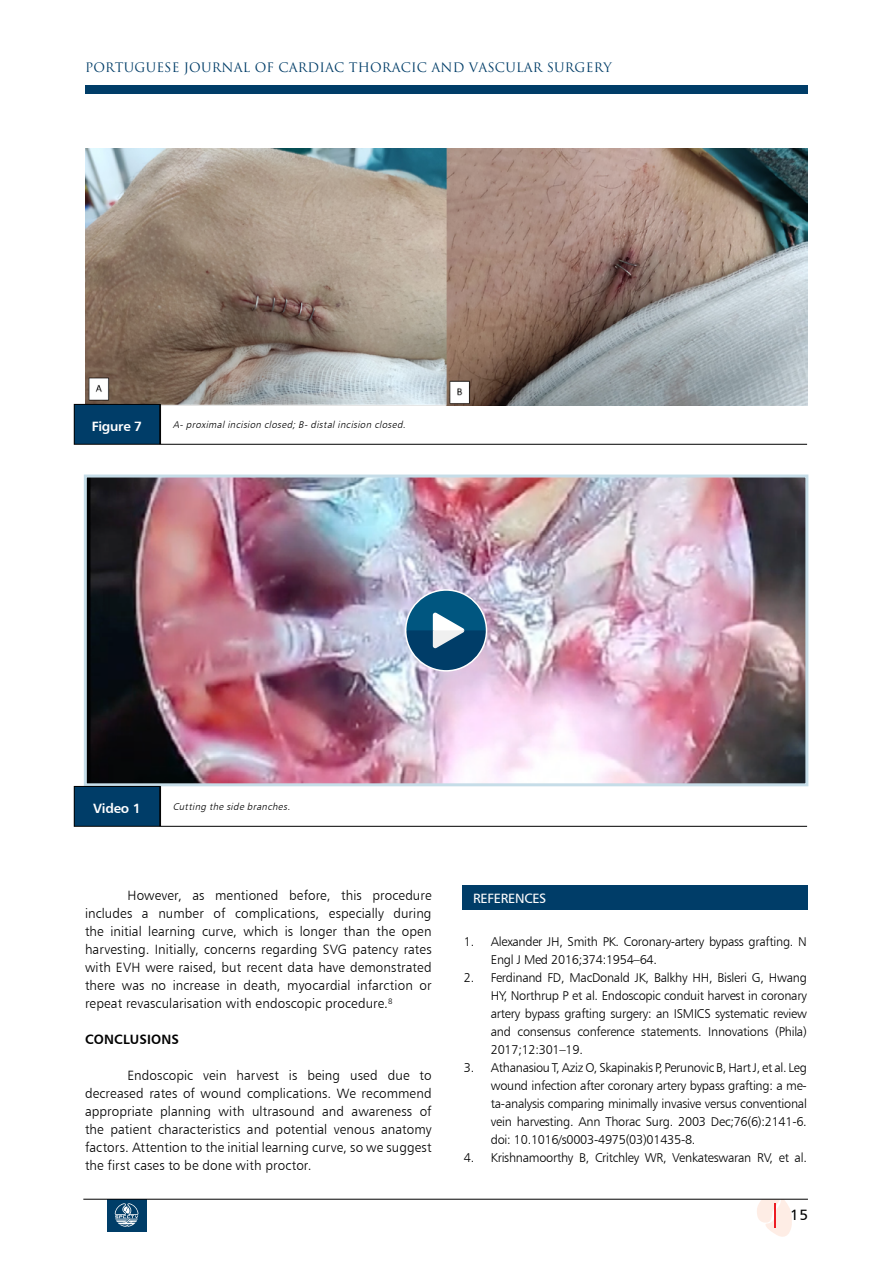
<style>
.page{position:relative;width:893px;height:1263px;background:#fff}
.page>*{position:absolute;margin:0;border:0;box-sizing:border-box;transform-origin:0 0}
.t1{font:15px "Humanist 777 BT Roman B";color:#000}
.t2{font:13.5px/18px "Humanist 777 BT Light B";letter-spacing:.01em;color:#000;text-align:justify}
.t3{font:13.5px "Humanist 777 BT Bold B";letter-spacing:-.02em;color:#fff}
.t4{font:13.5px "Humanist 777 BT Bold B";letter-spacing:.01em;color:#000}
.t5{font:13.5px "Humanist 777 BT Roman B";letter-spacing:-.02em;color:#fff}
.t6{font:12.75px/18px "Humanist 777 BT Light B";letter-spacing:-.02em;color:#000;text-align:justify}
.t7{font:12.75px "Trajan Pro 3";letter-spacing:.01em;color:#003d68}
.t8{font:italic 9.75px "Humanist 777 BT Light B";color:#000}
</style>
<div class="page">
<div style="left:107px;top:1199px;width:40px;height:33px;background:#003d68"></div>
<svg style="left:115px;top:1203px;width:23px;height:24px"></svg>
<div style="left:85px;top:85px;width:723px;height:8px;background:#003d68"></div>
<svg style="left:757px;top:1200px;width:35px;height:37px"></svg>
<hr style="left:83px;top:1199px;width:725px;height:1px;background:#000">
<img style="left:88px;top:478px;width:716px;height:304px">
<div style="left:84px;top:474px;width:724px;height:312px;border:3px solid #c6dde8"></div>
<div style="left:462px;top:885px;width:346px;height:25px;background:#003d68"></div>
<img style="left:85px;top:149px;width:723px;height:255px">
<svg style="left:160px;top:403px;width:648px;height:42px"></svg>
<svg style="left:160px;top:785px;width:648px;height:42px"></svg>
<div style="left:74px;top:404px;width:86px;height:40px;background:#003d68"></div>
<div style="left:74px;top:404px;width:86px;height:41px;border:1px solid #000"></div>
<div style="left:74px;top:786px;width:86px;height:40px;background:#003d68"></div>
<div style="left:74px;top:786px;width:86px;height:41px;border:1px solid #000"></div>
<svg style="left:406px;top:590px;width:81px;height:81px;background:#4b7a9b"></svg>
<div style="left:405px;top:589px;width:82px;height:83px;border:2px solid #fff;border-radius:50%"></div>
<p class="t7" style="left:85px;top:59px;width:528px">PORTUGUESE JOURNAL OF CARDIAC THORACIC AND VASCULAR SURGERY</p>
<p class="t3" style="left:92px;top:418px;width:52px">Figure 7</p>
<p class="t8" style="left:173px;top:419px;width:237px">A- proximal incision closed; B- distal incision closed.</p>
<p class="t3" style="left:93px;top:800px;width:49px">Video 1</p>
<p class="t8" style="left:173px;top:801px;width:121px">Cutting the side branches.</p>
<p class="t2" style="left:85px;top:886px;width:348px;text-indent:43px">However, as mentioned before, this procedure includes a number of complications, especially during the initial learning curve, which is longer than the open harvesting. Initially, concerns regarding SVG patency rates with EVH were raised, but recent data have demonstrated there was no increase in death, myocardial infarction or repeat revascularisation with endoscopic procedure.<sup>8</sup></p>
<p class="t4" style="left:85px;top:1031px;width:96px">CONCLUSIONS</p>
<p class="t2" style="left:85px;top:1066px;width:348px;text-indent:43px">Endoscopic vein harvest is being used due to decreased rates of wound complications. We recommend appropriate planning with ultrasound and awareness of the patient characteristics and potential venous anatomy factors. Attention to the initial learning curve, so we suggest the first cases to be done with proctor.</p>
<p class="t5" style="left:473px;top:889px;width:75px">REFERENCES</p>
<p class="t6" style="left:491px;top:932px;width:318px;text-indent:-27px">1. Alexander JH, Smith PK. Coronary-artery bypass grafting. N<br>Engl J Med 2016;374:1954–64.</p>
<p class="t6" style="left:491px;top:968px;width:318px;text-indent:-27px">2. Ferdinand FD, MacDonald JK, Balkhy HH, Bisleri G, Hwang HY, Northrup P et al. Endoscopic conduit harvest in coronary artery bypass grafting surgery: an ISMICS systematic review and consensus conference statements. Innovations (Phila)<br>2017;12:301–19.</p>
<p class="t6" style="left:491px;top:1058px;width:318px;text-indent:-27px">3. Athanasiou T, Aziz O, Skapinakis P, Perunovic B, Hart J, et al. Leg wound infection after coronary artery bypass grafting: a me&shy;ta-analysis comparing minimally invasive versus conventional vein harvesting. Ann Thorac Surg. 2003 Dec;76(6):2141-6. doi: 10.1016/s0003-4975(03)01435-8.</p>
<p class="t6" style="left:464px;top:1148px;width:345px">4. Krishnamoorthy B, Critchley WR, Venkateswaran RV, et al.</p>
<p class="t1" style="left:790px;top:1205px;width:19px">15</p>
</div>
